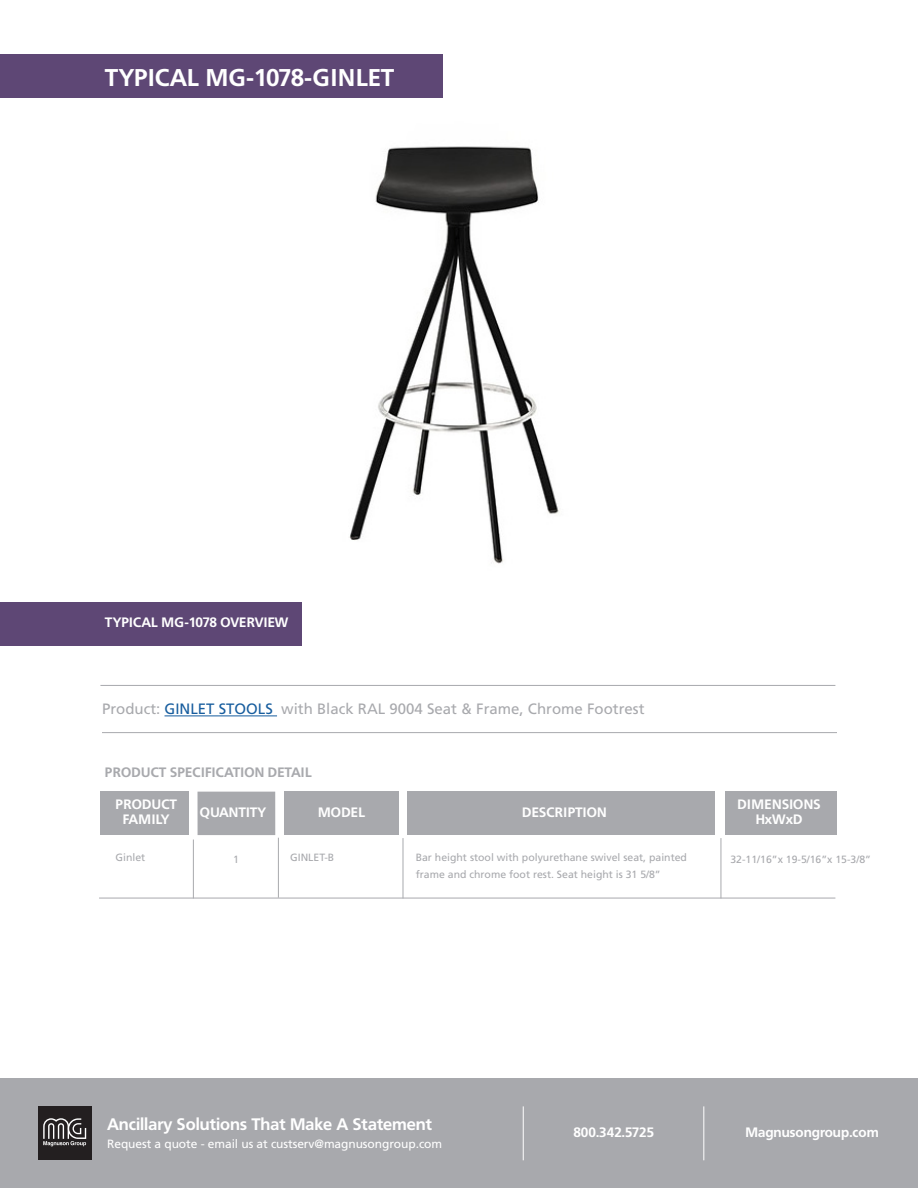
<style>
.page{position:relative;width:918px;height:1188px;background:#fff}
.page>*{position:absolute;margin:0;border:0;box-sizing:border-box;transform-origin:0 0}
.t1{font:700 24px "Frutiger BQ";color:#fff}
.t2{font:700 16.5px "Frutiger BQ";color:#fff}
.t3{font:15px "Frutiger";color:#a8a9ad}
.t4{font:700 13.5px "Frutiger BQ";color:#fff}
.t5{font:700 13.5px/15px "Frutiger BQ";letter-spacing:.02em;color:#fff;text-align:center}
.t6{font:700 13.5px "Frutiger BQ";letter-spacing:.02em;color:#a8a9ad}
.t7{font:12px "Frutiger";letter-spacing:-.005em;color:#fff}
.t8{font:10.5px "Frutiger";color:#a8a9ad}
.s1{color:#175d9e}
</style>
<div class="page">
<div style="left:0;top:54px;width:443px;height:43px;background:#5e4775"></div>
<div style="left:0;top:1079px;width:918px;height:109px;background:#a8a9ad"></div>
<div style="left:38px;top:1106px;width:54px;height:54px;background:#231f20"></div>
<svg style="left:43px;top:1118px;width:43px;height:28px"></svg>
<hr style="left:523px;top:1106px;width:1px;height:54px;background:#fff">
<hr style="left:703px;top:1106px;width:1px;height:54px;background:#fff">
<div style="left:0;top:602px;width:301px;height:43px;background:#5e4775"></div>
<div style="left:100px;top:792px;width:89px;height:43px;background:#a8a9ad"></div>
<div style="left:285px;top:792px;width:114px;height:43px;background:#a8a9ad"></div>
<div style="left:407px;top:792px;width:308px;height:43px;background:#a8a9ad"></div>
<div style="left:725px;top:792px;width:112px;height:43px;background:#a8a9ad"></div>
<div style="left:198px;top:792px;width:77px;height:43px;background:#a8a9ad"></div>
<hr style="left:165px;top:716px;width:112px;height:1px;background:#175d9e">
<hr style="left:102px;top:732px;width:735px;height:1px;background:#a8a9ad">
<hr style="left:100px;top:685px;width:735px;height:1px;background:#a8a9ad">
<hr style="left:99px;top:898px;width:736px;height:1px;background:#a8a9ad">
<hr style="left:193px;top:840px;width:1px;height:58px;background:#a8a9ad">
<hr style="left:278px;top:838px;width:1px;height:60px;background:#a8a9ad">
<hr style="left:403px;top:838px;width:1px;height:60px;background:#a8a9ad">
<hr style="left:721px;top:838px;width:1px;height:60px;background:#a8a9ad">
<img style="left:349px;top:146px;width:210px;height:418px">
<p class="t1" style="left:105px;top:63px;width:291px">TYPICAL MG-1078-GINLET</p>
<p class="t4" style="left:105px;top:614px;width:185px">TYPICAL MG-1078 OVERVIEW</p>
<p class="t3" style="left:102px;top:700px;width:544px">Product: <span class="s1">GINLET STOOLS</span> with Black RAL 9004 Seat &amp; Frame, Chrome Footrest</p>
<p class="t6" style="left:105px;top:764px;width:209px">PRODUCT SPECIFICATION DETAIL</p>
<p class="t5" style="left:116px;top:797px;width:63px">PRODUCT<br>FAMILY</p>
<p class="t4" style="left:200px;top:804px;width:68px">QUANTITY</p>
<p class="t4" style="left:318px;top:804px;width:49px">MODEL</p>
<p class="t5" style="left:522px;top:805px;width:86px">DESCRIPTION</p>
<p class="t5" style="left:738px;top:797px;width:85px">DIMENSIONS</p>
<p class="t4" style="left:756px;top:811px;width:48px">HxWxD</p>
<p class="t8" style="left:116px;top:851px;width:31px">Ginlet</p>
<p class="t8" style="left:233px;top:853px;width:7px">1</p>
<p class="t8" style="left:290px;top:852px;width:46px">GINLET-B</p>
<p class="t8" style="left:416px;top:851px;width:273px">Bar height stool with polyurethane swivel seat, painted</p>
<p class="t8" style="left:730px;top:853px;width:142px">32-11/16”x 19-5/16”x 15-3/8”</p>
<p class="t8" style="left:416px;top:868px;width:247px">frame and chrome foot rest. Seat height is 31 5/8”</p>
<p class="t2" style="left:107px;top:1114px;width:326px">Ancillary Solutions That Make A Statement</p>
<p class="t4" style="left:573px;top:1125px;width:82px">800.342.5725</p>
<p class="t4" style="left:745px;top:1125px;width:135px">Magnusongroup.com</p>
<p class="t7" style="left:107px;top:1137px;width:337px">Request a quote - email us at custserv@magnusongroup.com</p>
</div>
